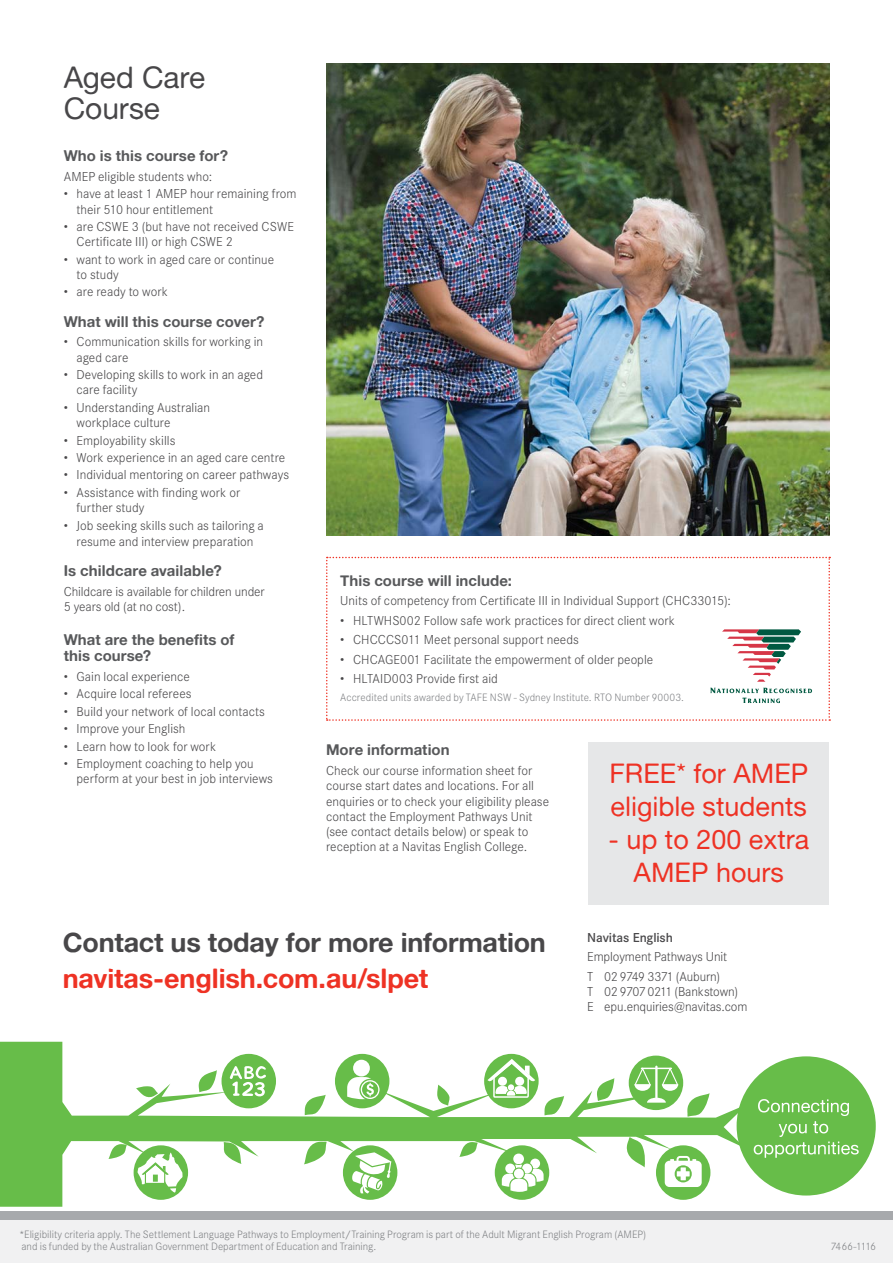
<style>
.page{position:relative;width:893px;height:1263px;background:#fff}
.page>*{position:absolute;margin:0;border:0;box-sizing:border-box;transform-origin:0 0}
.t1{font:30px/31.5px "Alte Haas Grotesk";letter-spacing:-.005em;color:#484749}
.t2{font:27px/33px "Alte Haas Grotesk";color:#ee3224}
.t3{font:27px "Alte Haas Grotesk Bold";letter-spacing:-.01em;color:#484749}
.t4{font:27px "Alte Haas Grotesk Bold";letter-spacing:-.005em;color:#ee3224}
.t5{font:15px/16.5px "Alte Haas Grotesk Bold";letter-spacing:.005em;color:#58595b}
.t6{font:300 12.75px/15.3px "Corporate SBQ";color:#484749}
.t7{font:500 12.75px "Corporate SBQ";letter-spacing:-.01em;color:#484749}
.t8{font:300 10.5px/12px "Corporate SBQ";color:#808285}
.t9{font:300 10.5px "Corporate SBQ";letter-spacing:-.075em;color:#808285}
</style>
<div class="page">
<img style="left:326px;top:64px;width:503px;height:472px">
<div style="left:588px;top:742px;width:241px;height:162px;background:#e6e7e8"></div>
<svg style="left:326px;top:557px;width:504px;height:164px"></svg>
<div style="left:0;top:1219px;width:893px;height:44px;background:#f1f1f2"></div>
<div style="left:0;top:1211px;width:893px;height:8px;background:#a7a9ac"></div>
<svg style="left:0;top:1042px;width:747px;height:165px"></svg>
<svg style="left:597px;top:1078px;width:17px;height:23px"></svg>
<svg style="left:305px;top:1094px;width:21px;height:21px"></svg>
<svg style="left:544px;top:1096px;width:20px;height:19px"></svg>
<svg style="left:223px;top:1142px;width:19px;height:22px"></svg>
<svg style="left:304px;top:1141px;width:23px;height:23px"></svg>
<svg style="left:437px;top:1084px;width:13px;height:21px"></svg>
<svg style="left:459px;top:1142px;width:19px;height:15px"></svg>
<svg style="left:108px;top:1144px;width:19px;height:15px"></svg>
<svg style="left:199px;top:1070px;width:18px;height:22px"></svg>
<svg style="left:136px;top:1086px;width:22px;height:12px"></svg>
<svg style="left:687px;top:1093px;width:23px;height:24px"></svg>
<svg style="left:626px;top:1137px;width:19px;height:30px"></svg>
<div style="left:134px;top:1145px;width:54px;height:55px;background:#67bd49;border-radius:50%"></div>
<svg style="left:137px;top:1152px;width:46px;height:41px"></svg>
<div style="left:153px;top:1174px;width:5px;height:8px;background:#67bd49"></div>
<div style="left:222px;top:1054px;width:54px;height:54px;background:#67bd49;border-radius:50%"></div>
<svg style="left:230px;top:1066px;width:36px;height:30px"></svg>
<div style="left:343px;top:1145px;width:54px;height:55px;background:#67bd49;border-radius:50%"></div>
<div style="left:495px;top:1145px;width:54px;height:55px;background:#67bd49;border-radius:50%"></div>
<svg style="left:502px;top:1153px;width:42px;height:39px"></svg>
<div style="left:656px;top:1145px;width:54px;height:55px;background:#67bd49;border-radius:50%"></div>
<div style="left:629px;top:1055px;width:54px;height:55px;background:#67bd49;border-radius:50%"></div>
<div style="left:335px;top:1054px;width:54px;height:54px;background:#67bd49;border-radius:50%"></div>
<svg style="left:347px;top:1060px;width:34px;height:40px"></svg>
<div style="left:484px;top:1054px;width:55px;height:54px;background:#67bd49;border-radius:50%"></div>
<svg style="left:488px;top:1059px;width:47px;height:39px"></svg>
<div style="left:737px;top:1056px;width:139px;height:139px;background:#67bd49;border-radius:50%"></div>
<svg style="left:754px;top:1099px;width:105px;height:59px"></svg>
<svg style="left:647px;top:1098px;width:19px;height:5px"></svg>
<hr style="left:655px;top:1065px;width:2px;height:34px;background:#fff">
<hr style="left:641px;top:1068px;width:31px;height:1px;background:#fff">
<svg style="left:634px;top:1066px;width:17px;height:25px"></svg>
<svg style="left:661px;top:1066px;width:18px;height:25px"></svg>
<svg style="left:352px;top:1152px;width:39px;height:41px"></svg>
<svg style="left:665px;top:1156px;width:37px;height:31px"></svg>
<h1 class="t1" style="left:64px;top:61px;width:143px">Aged Care<br>Course</h1>
<p class="t5" style="left:64px;top:147px;width:166px">Who is this course for?</p>
<p class="t6" style="left:64px;top:170px;width:150px">AMEP eligible students who:</p>
<p class="t6" style="left:77px;top:188px;width:222px;text-indent:-13px">• have at least 1 AMEP hour remaining from their 510 hour entitlement</p>
<p class="t6" style="left:77px;top:220px;width:219px;text-indent:-13px">• are CSWE 3 (but have not received CSWE<br>Certificate III) or high CSWE 2</p>
<p class="t6" style="left:77px;top:253px;width:199px;text-indent:-13px">• want to work in aged care or continue to study</p>
<p class="t6" style="left:64px;top:286px;width:106px">• are ready to work</p>
<p class="t5" style="left:64px;top:313px;width:202px">What will this course cover?</p>
<p class="t6" style="left:77px;top:336px;width:188px;text-indent:-13px">• Communication skills for working in aged care</p>
<p class="t6" style="left:77px;top:368px;width:188px;text-indent:-13px">• Developing skills to work in an aged care facility</p>
<p class="t6" style="left:77px;top:401px;width:135px;text-indent:-13px">• Understanding Australian workplace culture</p>
<p class="t6" style="left:64px;top:434px;width:113px">• Employability skills</p>
<p class="t6" style="left:64px;top:451px;width:223px">• Work experience in an aged care centre</p>
<p class="t6" style="left:64px;top:469px;width:227px">• Individual mentoring on career pathways</p>
<p class="t6" style="left:77px;top:486px;width:165px;text-indent:-13px">• Assistance with finding work or further study</p>
<p class="t6" style="left:64px;top:518px;width:202px;line-height:16.5px;text-align:center">• Job seeking skills such as tailoring a resume and interview preparation</p>
<p class="t5" style="left:64px;top:562px;width:159px">Is childcare available?</p>
<p class="t6" style="left:64px;top:585px;width:202px">Childcare is available for children under<br>5 years old (at no cost).</p>
<p class="t5" style="left:64px;top:631px;width:172px">What are the benefits of this course?</p>
<p class="t6" style="left:64px;top:670px;width:128px">• Gain local experience</p>
<p class="t6" style="left:64px;top:688px;width:129px">• Acquire local referees</p>
<p class="t6" style="left:64px;top:705px;width:203px">• Build your network of local contacts</p>
<p class="t6" style="left:64px;top:722px;width:123px">• Improve your English</p>
<p class="t6" style="left:64px;top:740px;width:154px">• Learn how to look for work</p>
<p class="t6" style="left:77px;top:757px;width:198px;text-indent:-13px">• Employment coaching to help you perform at your best in job interviews</p>
<p class="t5" style="left:340px;top:572px;width:173px">This course will include:</p>
<p class="t6" style="left:340px;top:595px;width:392px">Units of competency from Certificate III in Individual Support (CHC33015):</p>
<p class="t6" style="left:340px;top:614px;width:336px">• HLTWHS002 Follow safe work practices for direct client work</p>
<p class="t6" style="left:340px;top:634px;width:240px">• CHCCCS011 Meet personal support needs</p>
<p class="t6" style="left:340px;top:653px;width:315px">• CHCAGE001 Facilitate the empowerment of older people</p>
<p class="t6" style="left:340px;top:673px;width:159px">• HLTAID003 Provide first aid</p>
<p class="t8" style="left:340px;top:693px;width:345px">Accredited units awarded by TAFE NSW - Sydney Institute. RTO Number 90003.</p>
<p class="t5" style="left:326px;top:741px;width:125px">More information</p>
<p class="t6" style="left:326px;top:764px;width:225px">Check our course information sheet for course start dates and locations. For all enquiries or to check your eligibility please contact the Employment Pathways Unit (see contact details below) or speak to reception at a Navitas English College.</p>
<h2 class="t2" style="left:609px;top:756px;width:200px">FREE* for AMEP eligible students</h2>
<h2 class="t2" style="left:608px;top:822px;width:203px;text-align:center">- up to 200 extra<br>AMEP hours</h2>
<h2 class="t3" style="left:63px;top:926px;width:485px">Contact us today for more information</h2>
<h2 class="t4" style="left:63px;top:961px;width:367px">navitas-english.com.au/slpet</h2>
<p class="t7" style="left:587px;top:930px;width:87px">Navitas English</p>
<p class="t6" style="left:587px;top:948px;width:142px;line-height:19.5px">Employment Pathways Unit<br>T 02 9749 3371 (Auburn)</p>
<p class="t6" style="left:587px;top:985px;width:162px">T 02 9707 0211 (Bankstown)<br>E epu.enquiries@navitas.com</p>
<p class="t8" style="left:19px;top:1229px;width:629px">*Eligibility criteria apply. The Settlement Language Pathways to Employment/Training Program is part of the Adult Migrant English Program (AMEP) and is funded by the Australian Government Department of Education and Training.</p>
<p class="t9" style="left:830px;top:1242px;width:47px">7466-1116</p>
</div>
